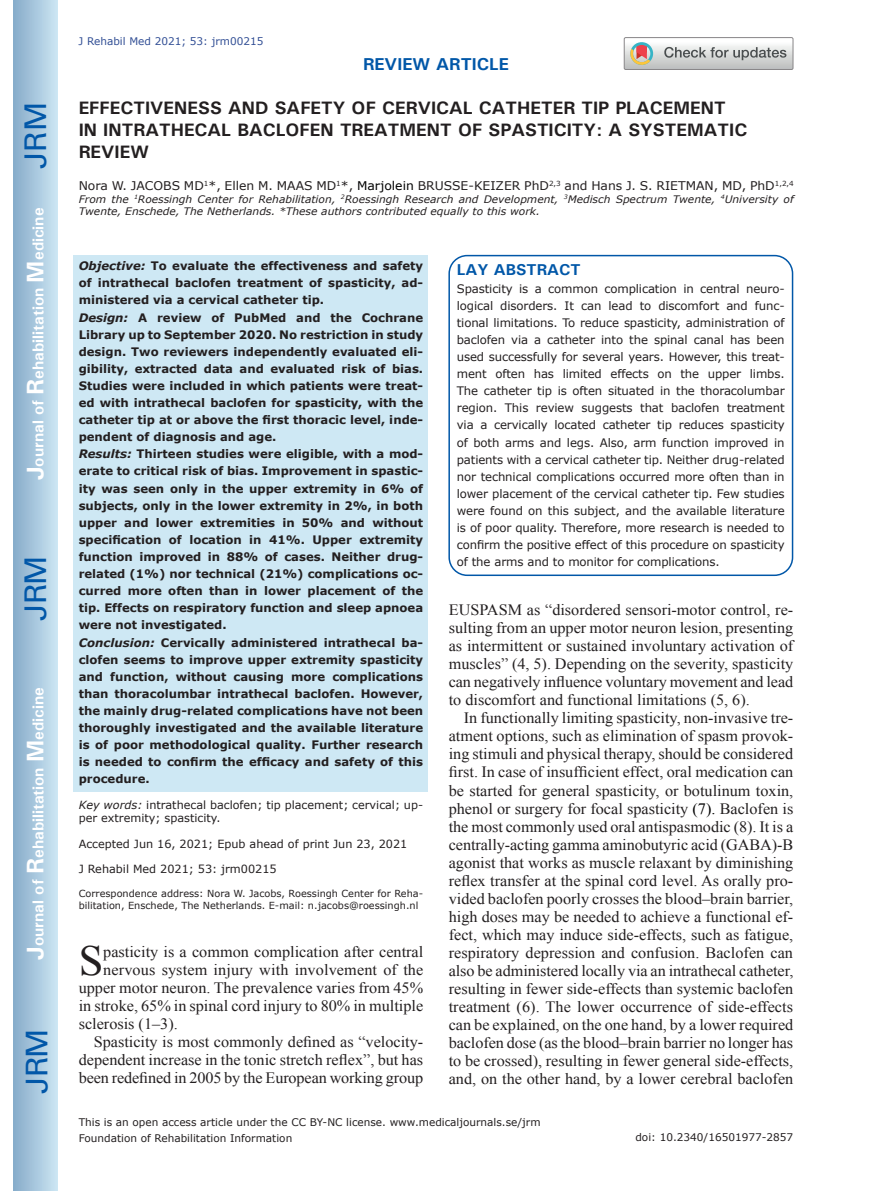
<style>
.page{position:relative;width:872px;height:1191px;background:#fff}
.page>*{position:absolute;margin:0;border:0;box-sizing:border-box;transform-origin:0 0}
.t1{font:42.9px "Times New Roman";color:#231f20}
.t2{font:30px "Univers";letter-spacing:-.03em;color:#0157a8}
.t3{font:700 18px/21.6px "Univers";color:#231f20}
.t4{font:700 17.25px "Univers";color:#0157a8}
.t5{font:15.75px/18px "Times New Roman";color:#231f20;text-align:justify}
.t6{font:700 15.75px "Univers";color:#fff}
.t7{font:700 15.75px "Univers";color:#0157a8}
.t8{font:12px "Verdana";color:#231f20}
.t9{font:700 11.7px/17.1px "Verdana";color:#231f20}
.t10{font:11.7px/17.1px "Verdana";letter-spacing:-.01em;color:#231f20}
.t11{font:11.25px/13.5px "Verdana";color:#231f20}
.t12{font:10.5px/15.8px "Verdana";color:#231f20}
.t13{font:10.5px "Verdana";color:#324f95}
.t14{font:italic 10.35px/12.8px "Verdana";color:#231f20}
.t15{font:9.75px/11.7px "Verdana";color:#231f20}
.s1{font-size:24px}
.s2{color:#000001}
.s3{font-style:italic}
</style>
<div class="page">
<div style="left:14px;top:0;width:43px;height:1191px;background:linear-gradient(to right,#88acca,#cbe5f2)"></div>
<div style="left:624px;top:37px;width:169px;height:33px;border:1px solid #888688;border-radius:2px"></div>
<svg style="left:624px;top:38px;width:169px;height:32px"></svg>
<div style="left:74px;top:255px;width:354px;height:536px;background:#cee8f4"></div>
<div style="left:448px;top:255px;width:345px;height:321px;border:2px solid #0157a8;border-radius:18px"></div>
<h2 class="t2" style="left:18px;top:169px;width:68px;rotate:-90deg">JRM</h2>
<p class="t6" style="left:28px;top:480px;width:274px;rotate:-90deg"><span class="s1">J</span>ournal of <span class="s1">R</span>ehabilitation <span class="s1">M</span>edicine</p>
<h2 class="t2" style="left:18px;top:620px;width:67px;rotate:-90deg">JRM</h2>
<p class="t6" style="left:28px;top:959px;width:274px;rotate:-90deg"><span class="s1">J</span>ournal of <span class="s1">R</span>ehabilitation <span class="s1">M</span>edicine</p>
<h2 class="t2" style="left:19px;top:1093px;width:67px;rotate:-90deg">JRM</h2>
<p class="t13" style="left:79px;top:35px;width:186px">J Rehabil Med 2021; 53: jrm00215</p>
<p class="t4" style="left:363px;top:53px;width:147px">REVIEW ARTICLE</p>
<p class="t3" style="left:79px;top:97px;width:670px">EFFECTIVENESS AND SAFETY OF CERVICAL CATHETER TIP PLACEMENT<br>IN INTRATHECAL BACLOFEN TREATMENT OF SPASTICITY: A SYSTEMATIC<br>REVIEW</p>
<p class="t8" style="left:79px;top:178px;width:716px">Nora W. JACOBS MD<sup>1</sup>*, Ellen M. MAAS MD<sup>1</sup>*, <span class="s2">Marjolein</span> BRUSSE-KEIZER PhD<sup>2,3</sup> and Hans J. S. RIETMAN, MD, PhD<sup>1,2,4</sup></p>
<p class="t14" style="left:79px;top:193px;width:716px">From the <sup>1</sup>Roessingh Center for Rehabilitation, <sup>2</sup>Roessingh Research and Development, <sup>3</sup>Medisch Spectrum Twente, <sup>4</sup>University of<br>Twente, Enschede, The Netherlands. *These authors contributed equally to this work.</p>
<p class="t9" style="left:79px;top:257px;width:346px"><span class="s3">Objective:</span> To evaluate the effectiveness and safety of intrathecal baclofen treatment of spasticity, ad&shy;ministered via a cervical catheter tip.<br><span class="s3">Design:</span> A review of PubMed and the Cochrane Library up to September 2020. No restriction in study design. Two reviewers independently evaluated eli&shy;gibility, extracted data and evaluated risk of bias.<br>Studies were included in which patients were treat&shy;ed with intrathecal baclofen for spasticity, with the catheter tip at or above the first thoracic level, inde&shy;pendent of diagnosis and age.<br><span class="s3">Results:</span> Thirteen studies were eligible, with a mod&shy;erate to critical risk of bias. Improvement in spastic&shy;ity was seen only in the upper extremity in 6% of subjects, only in the lower extremity in 2%, in both upper and lower extremities in 50% and without specification of location in 41%. Upper extremity function improved in 88% of cases. Neither drug&shy;related (1%) nor technical (21%) complications oc&shy;curred more often than in lower placement of the tip. Effects on respiratory function and sleep apnoea were not investigated.<br><span class="s3">Conclusion:</span> Cervically administered intrathecal ba&shy;clofen seems to improve upper extremity spasticity and function, without causing more complications than thoracolumbar intrathecal baclofen. However, the mainly drug-related complications have not been thoroughly investigated and the available literature is of poor methodological quality. Further research is needed to confirm the efficacy and safety of this procedure.</p>
<p class="t11" style="left:79px;top:798px;width:346px"><span class="s3">Key words:</span> intrathecal baclofen; tip placement; cervical; up&shy;per extremity; spasticity.</p>
<p class="t11" style="left:79px;top:837px;width:330px">Accepted Jun 16, 2021; Epub ahead of print Jun 23, 2021</p>
<p class="t11" style="left:79px;top:862px;width:199px">J Rehabil Med 2021; 53: jrm00215</p>
<p class="t15" style="left:79px;top:888px;width:346px">Correspondence address: Nora W. Jacobs, Roessingh Center for Reha&shy;bilitation, Enschede, The Netherlands. E-mail: n.jacobs@roessingh.nl</p>
<h1 class="t1" style="left:79px;top:931px;width:26px">S</h1>
<p class="t5" style="left:103px;top:942px;width:321px">pasticity is a common complication after central</p>
<p class="t5" style="left:103px;top:960px;width:321px">nervous system injury with involvement of the</p>
<p class="t5" style="left:79px;top:978px;width:346px">upper motor neuron. The prevalence varies from 45%</p>
<p class="t5" style="left:79px;top:996px;width:346px">in stroke, 65% in spinal cord injury to 80% in multiple</p>
<p class="t5" style="left:79px;top:1014px;width:101px">sclerosis (1–3).</p>
<p class="t5" style="left:94px;top:1032px;width:331px">Spasticity is most commonly defined as “velocity-</p>
<p class="t5" style="left:79px;top:1050px;width:346px">dependent increase in the tonic stretch reflex”, but has</p>
<p class="t5" style="left:79px;top:1068px;width:346px">been redefined in 2005 by the European working group</p>
<p class="t7" style="left:457px;top:260px;width:125px">LAY ABSTRACT</p>
<p class="t10" style="left:457px;top:280px;width:329px">Spasticity is a common complication in central neuro&shy;logical disorders. It can lead to discomfort and func&shy;tional limitations. To reduce spasticity, administration of baclofen via a catheter into the spinal canal has been used successfully for several years. However, this treat&shy;ment often has limited effects on the upper limbs.<br>The catheter tip is often situated in the thoracolumbar region. This review suggests that baclofen treatment via a cervically located catheter tip reduces spasticity of both arms and legs. Also, arm function improved in patients with a cervical catheter tip. Neither drug-related nor technical complications occurred more often than in lower placement of the cervical catheter tip. Few studies were found on this subject, and the available literature is of poor quality. Therefore, more research is needed to confirm the positive effect of this procedure on spasticity of the arms and to monitor for complications.</p>
<p class="t5" style="left:449px;top:601px;width:346px">EUSPASM as “disordered sensori-motor control, re&shy;sulting from an upper motor neuron lesion, presenting as intermittent or sustained involuntary activation of muscles” (4, 5). Depending on the severity, spasticity can negatively influence voluntary movement and lead to discomfort and functional limitations (5, 6).</p>
<p class="t5" style="left:449px;top:709px;width:346px;text-indent:15px">In functionally limiting spasticity, non-invasive tre&shy;atment options, such as elimination of spasm provok&shy;ing stimuli and physical therapy, should be considered first. In case of insufficient effect, oral medication can be started for general spasticity, or botulinum toxin, phenol or surgery for focal spasticity <span class="s2">(7).</span> Baclofen is the most commonly used oral antispasmodic (8). It is a centrally-acting gamma aminobutyric acid (GABA)-B agonist that works as muscle relaxant by diminishing reflex transfer at the spinal cord level. As orally pro&shy;vided baclofen poorly crosses the blood–brain barrier, high doses may be needed to achieve a functional ef&shy;fect, which may induce side-effects, such as fatigue, respiratory depression and confusion. Baclofen can also be administered locally via an intrathecal catheter, resulting in fewer side-effects than systemic baclofen treatment (6). The lower occurrence of side-effects can be explained, on the one hand, by a lower required baclofen dose (as the blood–brain barrier no longer has to be crossed), resulting in fewer general side-effects, and, on the other hand, by a lower cerebral baclofen</p>
<p class="t12" style="left:79px;top:1114px;width:463px">This is an open access article under the CC BY-NC license. www.medicaljournals.se/jrm<br>Foundation of Rehabilitation Information</p>
<p class="t12" style="left:635px;top:1129px;width:159px">doi: 10.2340/16501977-2857</p>
</div>
